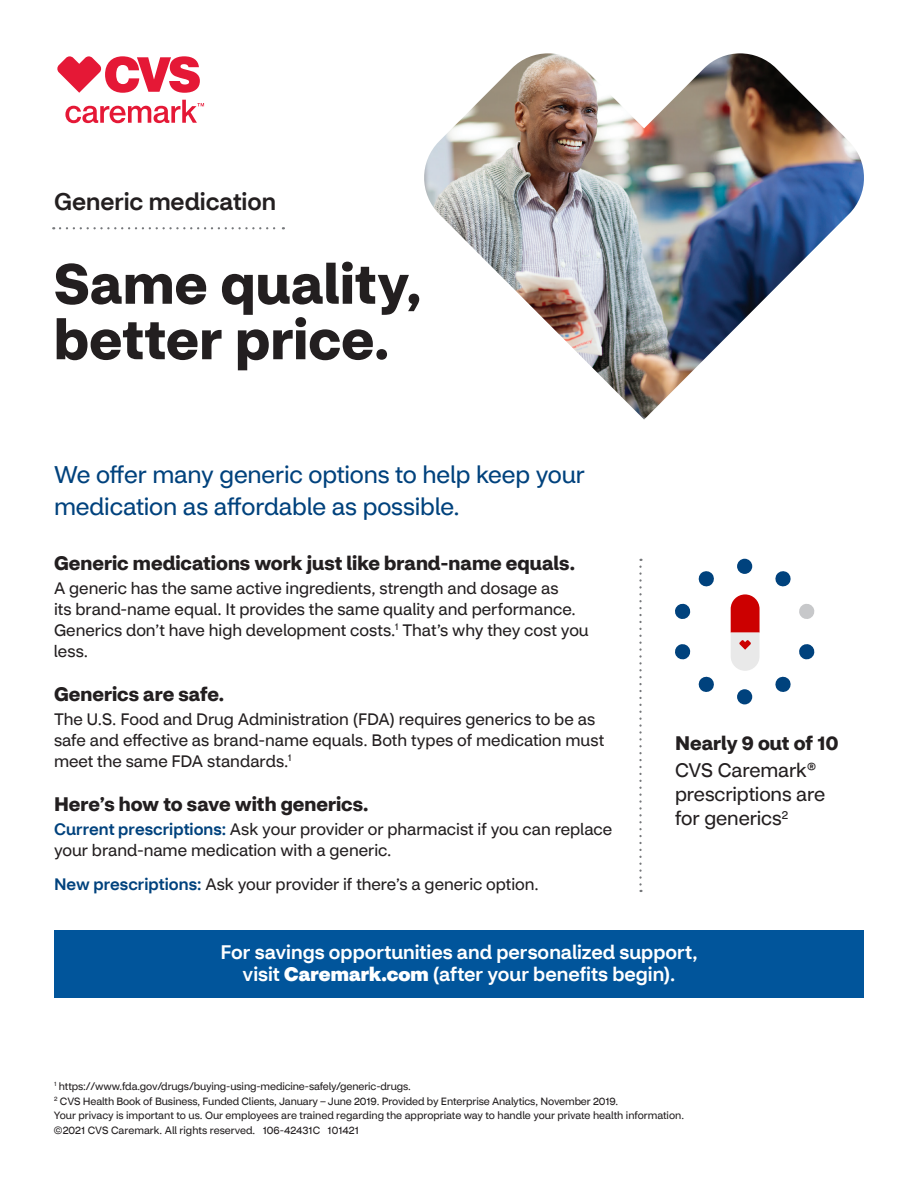
<style>
.page{position:relative;width:918px;height:1188px;background:#fff}
.page>*{position:absolute;margin:0;border:0;box-sizing:border-box;transform-origin:0 0}
.t1{font:700 55.5px/55.5px "CVS Health Sans";letter-spacing:.005em;color:#231f20}
.Intro_copy{font:24px/31.5px "CVS Health Sans";letter-spacing:-.005em;color:#00427d}
.t2{font:500 24px "CVS Health Sans";color:#231f20}
.t3{font:700 19.5px "CVS Health Sans";color:#231f20}
.CTA{font:500 19.5px/22.5px "CVS Health Sans";color:#fff;text-align:center}
.CTA-2{font:19.5px/24px "CVS Health Sans";letter-spacing:-.005em;color:#231f20}
.Body{font:16.5px/21px "CVS Health Sans";color:#231f20}
.Disclaimer{font:10.5px "CVS Health Sans";letter-spacing:-.01em;color:#231f20}
.s1{font-weight:500;color:#00427d}
.s2{font-weight:900}
</style>
<div class="page">
<svg style="left:57px;top:56px;width:147px;height:67px"></svg>
<img style="left:424px;top:53px;width:440px;height:367px">
<svg style="left:60px;top:227px;width:224px;height:2px"></svg>
<svg style="left:639px;top:567px;width:3px;height:325px"></svg>
<div style="left:737px;top:559px;width:15px;height:15px;background:#00427d;border-radius:50%"></div>
<div style="left:737px;top:689px;width:15px;height:15px;background:#00427d;border-radius:50%"></div>
<svg style="left:698px;top:571px;width:16px;height:16px"></svg>
<svg style="left:775px;top:676px;width:16px;height:16px"></svg>
<svg style="left:675px;top:603px;width:16px;height:16px"></svg>
<svg style="left:799px;top:644px;width:16px;height:16px"></svg>
<svg style="left:675px;top:644px;width:16px;height:16px"></svg>
<svg style="left:799px;top:604px;width:16px;height:15px"></svg>
<svg style="left:698px;top:676px;width:16px;height:16px"></svg>
<svg style="left:775px;top:571px;width:16px;height:16px"></svg>
<svg style="left:731px;top:594px;width:29px;height:77px;background:#dd7c7c"></svg>
<div style="left:54px;top:930px;width:810px;height:67px;background:#01559b"></div>
<p class="t2" style="left:54px;top:187px;width:223px">Generic medication</p>
<h1 class="t1" style="left:54px;top:257px;width:369px">Same quality, better price.</h1>
<p class="Intro_copy" style="left:54px;top:459px;width:532px">We offer many generic options to help keep your medication as affordable as possible.</p>
<h2 class="t3" style="left:54px;top:551px;width:523px">Generic medications work just like brand-name equals.</h2>
<p class="Body" style="left:54px;top:578px;width:536px">A generic has the same active ingredients, strength and dosage as<br>its brand-name equal. It provides the same quality and performance.<br>Generics don’t have high development costs.<sup>1</sup> That’s why they cost you less.</p>
<h2 class="t3" style="left:54px;top:682px;width:172px">Generics are safe.</h2>
<p class="Body" style="left:54px;top:709px;width:552px">The U.S. Food and Drug Administration (FDA) requires generics to be as safe and effective as brand-name equals. Both types of medication must meet the same FDA standards.<sup>1</sup></p>
<h2 class="t3" style="left:54px;top:792px;width:316px">Here’s how to save with generics.</h2>
<p class="Body" style="left:54px;top:819px;width:560px"><span class="s1">Current prescriptions:</span> Ask your provider or pharmacist if you can replace your brand-name medication with a generic.</p>
<p class="Body" style="left:54px;top:874px;width:486px"><span class="s1">New prescriptions:</span> Ask your provider if there’s a generic option.</p>
<h3 class="t3" style="left:675px;top:731px;width:165px">Nearly 9 out of 10</h3>
<p class="CTA-2" style="left:675px;top:759px;width:152px">CVS Caremark® prescriptions are for generics<sup>2</sup></p>
<p class="CTA" style="left:220px;top:941px;width:479px">For savings opportunities and personalized support, visit <span class="s2">Caremark.com</span> (after your benefits begin).</p>
<p class="Disclaimer" style="left:54px;top:1080px;width:359px"><sup>1</sup> https://www.fda.gov/drugs/buying-using-medicine-safely/generic-drugs.</p>
<p class="Disclaimer" style="left:54px;top:1095px;width:566px"><sup>2</sup> CVS Health Book of Business, Funded Clients, January – June 2019. Provided by Enterprise Analytics, November 2019.</p>
<p class="Disclaimer" style="left:54px;top:1109px;width:632px">Your privacy is important to us. Our employees are trained regarding the appropriate way to handle your private health information.</p>
<p class="Disclaimer" style="left:54px;top:1124px;width:306px">©2021 CVS Caremark. All rights reserved. 106-42431C 101421</p>
</div>
